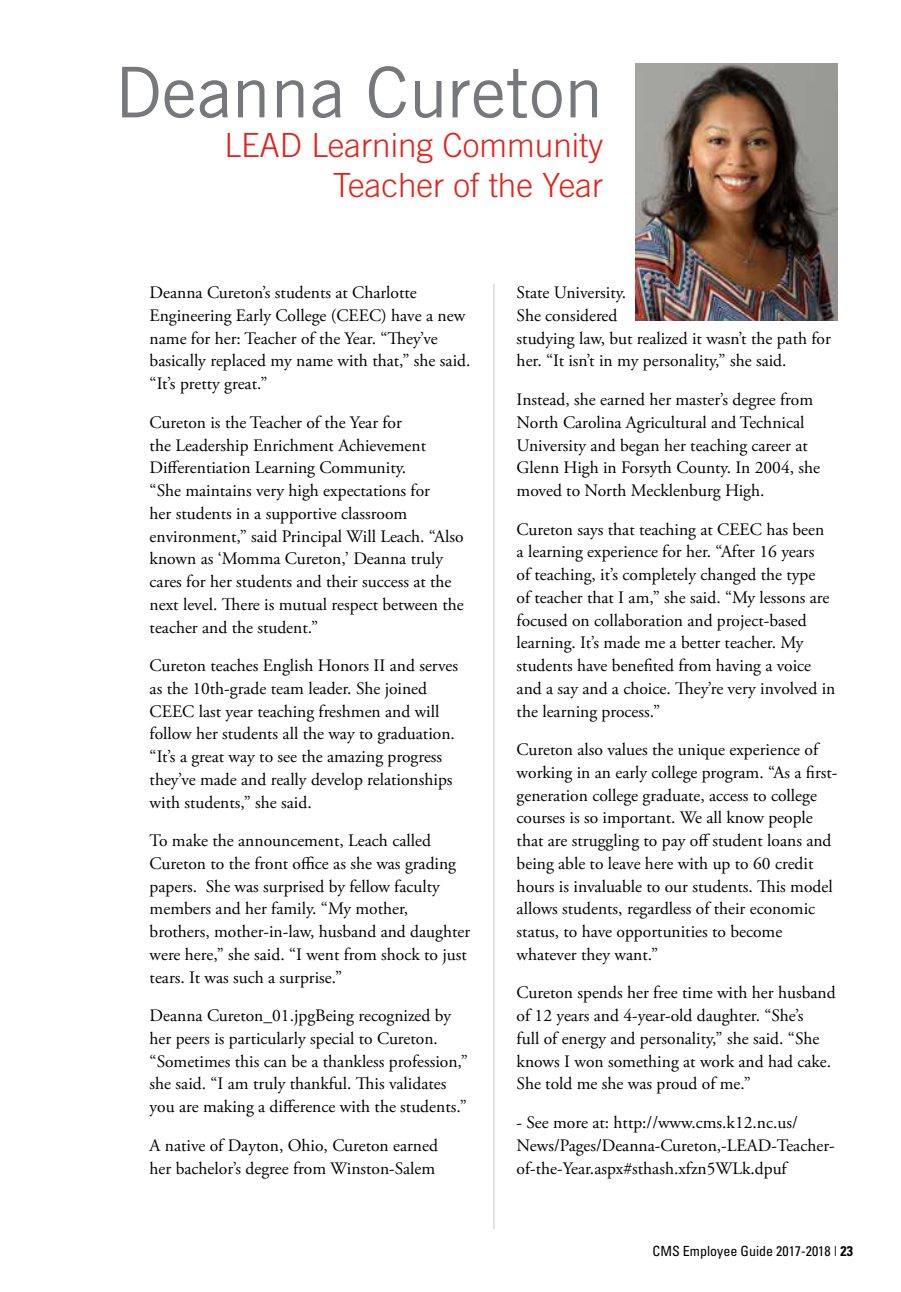
<style>
.page{position:relative;width:901px;height:1292px;background:#fff}
.page>*{position:absolute;margin:0;border:0;box-sizing:border-box;transform-origin:0 0}
.t1{font:70px "Trade Gothic";color:#77787b}
.t2{font:300 33.25px/39.9px "Trade Gothic";color:#e2231a;text-align:right}
.t3{font:17.5px/22.8px "Adobe Garamond Pro";color:#000}
.t4{font:condensed 14px "Univers";color:#000}
.s1{font-weight:700}
</style>
<div class="page">
<hr style="left:493px;top:284px;width:2px;height:944px;background:#dcddde">
<img style="left:635px;top:63px;width:203px;height:257px">
<h1 class="t1" style="left:115px;top:50px;width:490px">Deanna Cureton</h1>
<h2 class="t2" style="left:224px;top:125px;width:380px">LEAD Learning Community<br>Teacher of the Year</h2>
<p class="t3" style="left:150px;top:282px;width:322px">Deanna Cureton’s students at Charlotte Engineering Early College (CEEC) have a new name for her: Teacher of the Year. “They’ve basically replaced my name with that,” she said. “It’s pretty great.”</p>
<p class="t3" style="left:150px;top:411px;width:316px">Cureton is the Teacher of the Year for<br>the Leadership Enrichment Achievement Differentiation Learning Community.<br>“She maintains very high expectations for<br>her students in a supportive classroom environment,” said Principal Will Leach. “Also known as ‘Momma Cureton,’ Deanna truly cares for her students and their success at the next level. There is mutual respect between the teacher and the student.”</p>
<p class="t3" style="left:150px;top:655px;width:310px">Cureton teaches English Honors II and serves as the 10th-grade team leader. She joined CEEC last year teaching freshmen and will follow her students all the way to graduation. “It’s a great way to see the amazing progress they’ve made and really develop relationships with students,” she said.</p>
<p class="t3" style="left:150px;top:830px;width:322px">To make the announcement, Leach called Cureton to the front office as she was grading papers. She was surprised by fellow faculty members and her family. “My mother, brothers, mother-in-law, husband and daughter were here,” she said. “I went from shock to just tears. It was such a surprise.”</p>
<p class="t3" style="left:150px;top:1005px;width:320px">Deanna Cureton_01.jpgBeing recognized by her peers is particularly special to Cureton. “Sometimes this can be a thankless profession,” she said. “I am truly thankful. This validates you are making a difference with the students.”</p>
<p class="t3" style="left:150px;top:1134px;width:290px">A native of Dayton, Ohio, Cureton earned her bachelor’s degree from Winston-Salem</p>
<p class="t3" style="left:517px;top:282px;width:316px">State University.<br>She considered<br>studying law, but realized it wasn’t the path for her. “It isn’t in my personality,” she said.</p>
<p class="t3" style="left:517px;top:389px;width:305px">Instead, she earned her master’s degree from North Carolina Agricultural and Technical University and began her teaching career at Glenn High in Forsyth County. In 2004, she moved to North Mecklenburg High.</p>
<p class="t3" style="left:517px;top:518px;width:320px">Cureton says that teaching at CEEC has been a learning experience for her. “After 16 years<br>of teaching, it’s completely changed the type<br>of teacher that I am,” she said. “My lessons are focused on collaboration and project-based learning. It’s made me a better teacher. My students have benefited from having a voice and a say and a choice. They’re very involved in the learning process.”</p>
<p class="t3" style="left:517px;top:739px;width:322px">Cureton also values the unique experience of working in an early college program. “As a first&shy;generation college graduate, access to college courses is so important. We all know people that are struggling to pay off student loans and being able to leave here with up to 60 credit hours is invaluable to our students. This model allows students, regardless of their economic status, to have opportunities to become whatever they want.”</p>
<p class="t3" style="left:517px;top:982px;width:320px">Cureton spends her free time with her husband of 12 years and 4-year-old daughter. “She’s<br>full of energy and personality,” she said. “She knows I won something at work and had cake.<br>She told me she was proud of me.”</p>
<p class="t3" style="left:517px;top:1111px;width:320px">- See more at: http://www.cms.k12.nc.us/<br>News/Pages/Deanna-Cureton,-LEAD-Teacher&shy;of-the-Year.aspx#sthash.xfzn5WLk.dpuf</p>
<p class="t4" style="left:653px;top:1242px;width:202px">CMS Employee Guide 2017-2018 | <span class="s1">23</span></p>
</div>
